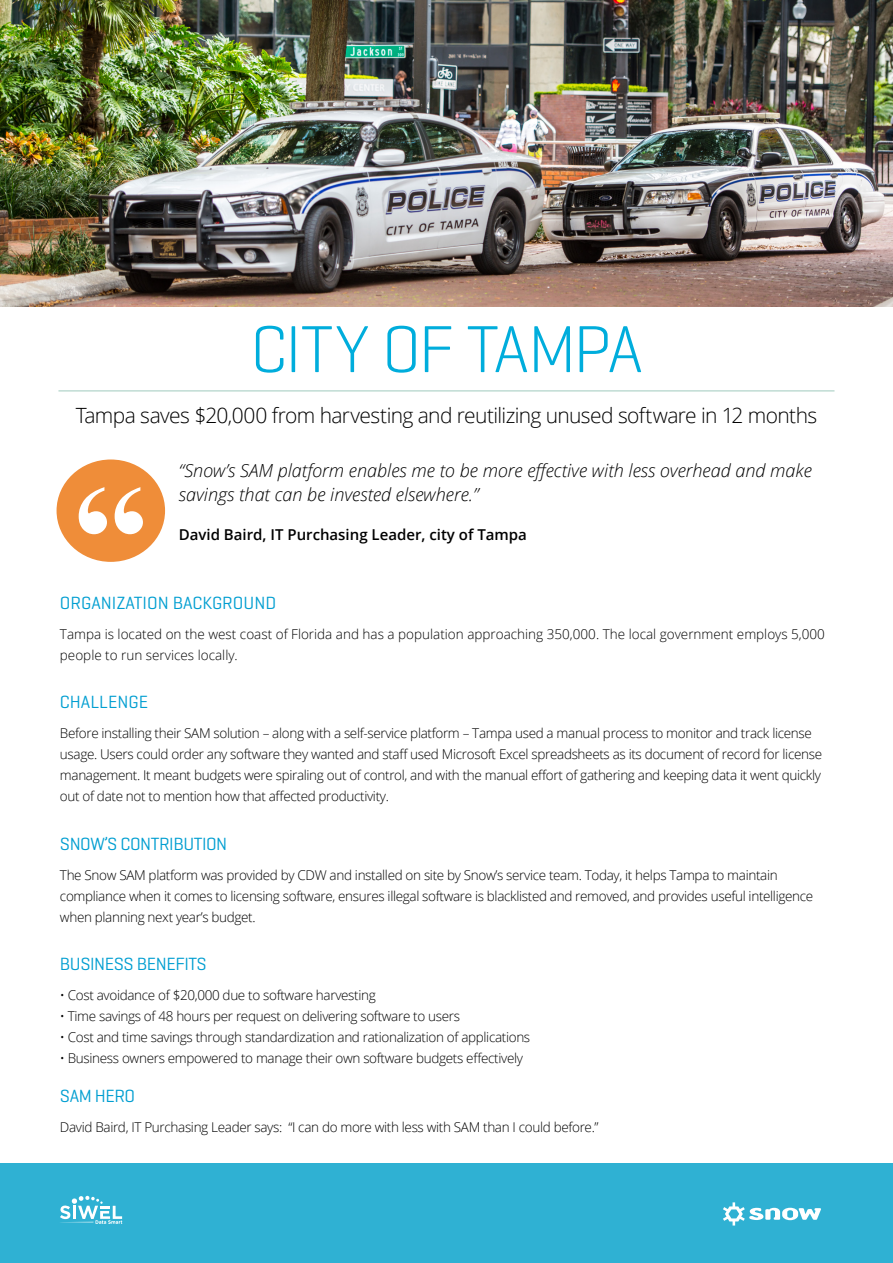
<style>
.page{position:relative;width:893px;height:1263px;background:#fff}
.page>*{position:absolute;margin:0;border:0;box-sizing:border-box;transform-origin:0 0}
.t1{font:300 67.5px "Geogrotesque";letter-spacing:-.035em;color:#00addc}
.t2{font:300 21px "Open Sans";letter-spacing:-.03em;color:#000}
.t3{font:italic 300 18px/24px "Open Sans";color:#000}
.t4{font:18px "Geogrotesque";letter-spacing:-.025em;color:#009ed1}
.t5{font:18px "Geogrotesque";color:#009ed1}
.t6{font:600 15px "Open Sans";color:#000}
.t7{font:300 13.5px/21px "Open Sans";letter-spacing:-.025em;color:#000}
.t8{font:300 13.5px/21px "Open Sans";color:#000}
</style>
<div class="page">
<div style="left:0;top:1163px;width:893px;height:100px;background:#2fb1d3"></div>
<svg style="left:723px;top:1202px;width:98px;height:23px"></svg>
<div style="left:57px;top:459px;width:108px;height:103px;background:#ef8d39;border-radius:50%"></div>
<svg style="left:79px;top:487px;width:64px;height:47px"></svg>
<hr style="left:58px;top:390px;width:776px;height:2px;background:#bfdcd3">
<img style="left:0;top:0;width:893px;height:306px">
<svg style="left:60px;top:1196px;width:62px;height:28px"></svg>
<h1 class="t1" style="left:250px;top:307px;width:394px">CITY OF TAMPA</h1>
<h2 class="t2" style="left:76px;top:401px;width:743px">Tampa saves $20,000 from harvesting and reutilizing unused software in 12 months</h2>
<h3 class="t3" style="left:179px;top:458px;width:634px">“Snow’s SAM platform enables me to be more effective with less overhead and make savings that can be invested elsewhere.”</h3>
<p class="t6" style="left:179px;top:525px;width:350px">David Baird, IT Purchasing Leader, city of Tampa</p>
<h3 class="t5" style="left:60px;top:591px;width:218px">ORGANIZATION BACKGROUND</h3>
<p class="t8" style="left:60px;top:623px;width:766px">Tampa is located on the west coast of Florida and has a population approaching 350,000. The local government employs 5,000 people to run services locally.</p>
<h3 class="t5" style="left:60px;top:691px;width:90px">CHALLENGE</h3>
<p class="t7" style="left:60px;top:722px;width:764px">Before installing their SAM solution – along with a self-service platform – Tampa used a manual process to monitor and track license usage. Users could order any software they wanted and staff used Microsoft Excel spreadsheets as its document of record for license management. It meant budgets were spiraling out of control, and with the manual effort of gathering and keeping data it went quickly out of date not to mention how that affected productivity.</p>
<h3 class="t4" style="left:60px;top:832px;width:169px">SNOW’S CONTRIBUTION</h3>
<p class="t7" style="left:60px;top:864px;width:755px">The Snow SAM platform was provided by CDW and installed on site by Snow’s service team. Today, it helps Tampa to maintain compliance when it comes to licensing software, ensures illegal software is blacklisted and removed, and provides useful intelligence when planning next year’s budget.</p>
<h3 class="t4" style="left:60px;top:953px;width:148px">BUSINESS BENEFITS</h3>
<p class="t7" style="left:60px;top:985px;width:317px">• Cost avoidance of $20,000 due to software harvesting</p>
<p class="t7" style="left:60px;top:1006px;width:402px">• Time savings of 48 hours per request on delivering software to users</p>
<p class="t7" style="left:60px;top:1027px;width:472px">• Cost and time savings through standardization and rationalization of applications</p>
<p class="t7" style="left:60px;top:1048px;width:465px">• Business owners empowered to manage their own software budgets effectively</p>
<h3 class="t4" style="left:60px;top:1084px;width:77px">SAM HERO</h3>
<p class="t7" style="left:60px;top:1116px;width:540px">David Baird, IT Purchasing Leader says: “I can do more with less with SAM than I could before.”</p>
</div>
